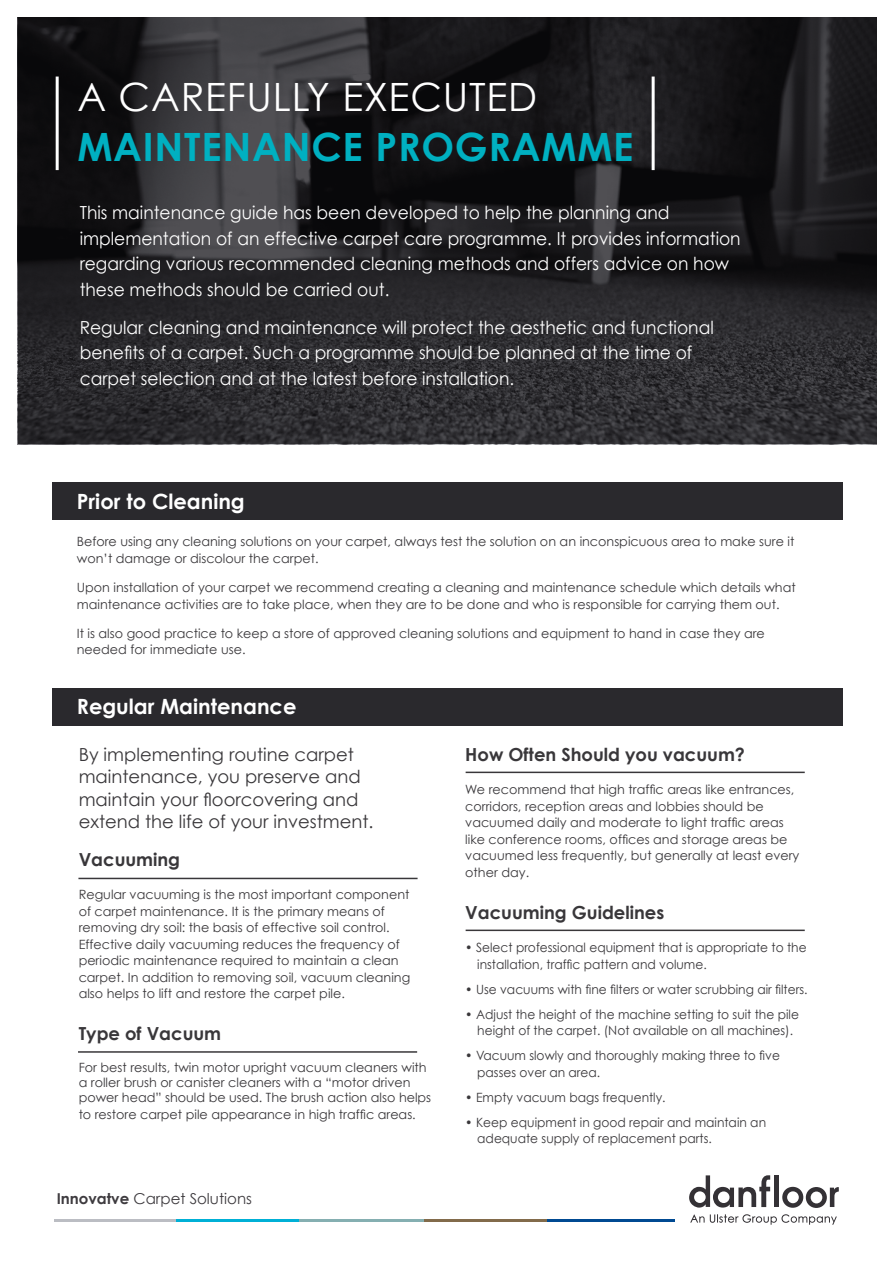
<style>
.page{position:relative;width:893px;height:1263px;background:#fff}
.page>*{position:absolute;margin:0;border:0;box-sizing:border-box;transform-origin:0 0}
.t1{font:700 39px "Century Gothic";letter-spacing:.02em;color:#00b0c1}
.t2{font:39px "Century Gothic";letter-spacing:.02em;color:#fff}
.t3{font:700 21px "Century Gothic";color:#fff}
.t4{font:18px/25.5px "Century Gothic";color:#fff;scale:.95 1}
.t5{font:18px/22.5px "Century Gothic";color:#39373a}
.t6{font:700 18px "Century Gothic";color:#39373a}
.t7{font:15px "Century Gothic";color:#3e3b3f}
.t8{font:12.75px/16.5px "Century Gothic";color:#39373a}
.t9{font:12.75px/16.5px "Century Gothic";color:#39373a;scale:.96 1}
.s1{font-weight:700}
</style>
<div class="page">
<div style="left:52px;top:482px;width:791px;height:38px;background:#2a292d"></div>
<div style="left:52px;top:688px;width:791px;height:38px;background:#2a292d"></div>
<hr style="left:175px;top:1219px;width:125px;height:3px;background:#00b0d6">
<hr style="left:54px;top:1219px;width:122px;height:3px;background:#bbbdc3">
<hr style="left:423px;top:1219px;width:124px;height:3px;background:#826b4b">
<hr style="left:299px;top:1219px;width:124px;height:3px;background:#85afb1">
<hr style="left:547px;top:1219px;width:127px;height:3px;background:#004a92">
<div style="left:774px;top:1175px;width:5px;height:32px;background:#343135"></div>
<svg style="left:782px;top:1187px;width:57px;height:21px"></svg>
<svg style="left:689px;top:1175px;width:81px;height:32px"></svg>
<svg style="left:690px;top:1214px;width:147px;height:11px"></svg>
<img style="left:18px;top:18px;width:858px;height:426px">
<hr style="left:652px;top:77px;width:3px;height:93px;background:#fff">
<hr style="left:56px;top:77px;width:3px;height:93px;background:#fff">
<hr style="left:78px;top:878px;width:340px;height:1px;background:#39373a">
<hr style="left:466px;top:772px;width:339px;height:1px;background:#39373a">
<hr style="left:466px;top:929px;width:339px;height:2px;background:#39373a">
<hr style="left:78px;top:1051px;width:339px;height:2px;background:#39373a">
<h1 class="t2" style="left:77px;top:74px;width:461px">A CAREFULLY EXECUTED</h1>
<h1 class="t1" style="left:77px;top:122px;width:558px">MAINTENANCE PROGRAMME</h1>
<p class="t4" style="left:80px;top:200px;width:697px">This maintenance guide has been developed to help the planning and implementation of an effective carpet care programme. It provides information regarding various recommended cleaning methods and offers advice on how these methods should be carried out.</p>
<h3 class="t4" style="left:80px;top:314px;width:669px">Regular cleaning and maintenance will protect the aesthetic and functional benefits of a carpet. Such a programme should be planned at the time of carpet selection and at the latest before installation.</h3>
<h2 class="t3" style="left:77px;top:488px;width:169px">Prior to Cleaning</h2>
<p class="t8" style="left:77px;top:533px;width:719px">Before using any cleaning solutions on your carpet, always test the solution on an inconspicuous area to make sure it won’t damage or discolour the carpet.</p>
<p class="t8" style="left:77px;top:579px;width:720px">Upon installation of your carpet we recommend creating a cleaning and maintenance schedule which details what maintenance activities are to take place, when they are to be done and who is responsible for carrying them out.</p>
<p class="t8" style="left:77px;top:625px;width:689px">It is also good practice to keep a store of approved cleaning solutions and equipment to hand in case they are needed for immediate use.</p>
<h2 class="t3" style="left:77px;top:693px;width:221px">Regular Maintenance</h2>
<h3 class="t5" style="left:79px;top:743px;width:296px">By implementing routine carpet maintenance, you preserve and maintain your floorcovering and extend the life of your investment.</h3>
<h3 class="t6" style="left:79px;top:848px;width:103px">Vacuuming</h3>
<p class="t8" style="left:79px;top:886px;width:333px">Regular vacuuming is the most important component of carpet maintenance. It is the primary means of removing dry soil: the basis of effective soil control.<br>Effective daily vacuuming reduces the frequency of periodic maintenance required to maintain a clean carpet. In addition to removing soil, vacuum cleaning also helps to lift and restore the carpet pile.</p>
<h3 class="t6" style="left:79px;top:1022px;width:144px">Type of Vacuum</h3>
<p class="t8" style="left:79px;top:1060px;width:354px;line-height:15px">For best results, twin motor upright vacuum cleaners with a roller brush or canister cleaners with a “motor driven power head” should be used. The brush action also helps</p>
<p class="t8" style="left:79px;top:1106px;width:339px">to restore carpet pile appearance in high traffic areas.</p>
<p class="t7" style="left:57px;top:1189px;width:197px"><span class="s1">Innovatve</span> Carpet Solutions</p>
<h3 class="t6" style="left:465px;top:743px;width:281px">How Often Should you vacuum?</h3>
<p class="t8" style="left:465px;top:781px;width:336px">We recommend that high traffic areas like entrances, corridors, reception areas and lobbies should be vacuumed daily and moderate to light traffic areas like conference rooms, offices and storage areas be vacuumed less frequently, but generally at least every other day.</p>
<h3 class="t6" style="left:465px;top:901px;width:201px">Vacuuming Guidelines</h3>
<p class="t9" style="left:477px;top:939px;width:345px;text-indent:-12px">• Select professional equipment that is appropriate to the installation, traffic pattern and volume.</p>
<p class="t9" style="left:465px;top:981px;width:358px">• Use vacuums with fine filters or water scrubbing air filters.</p>
<p class="t9" style="left:465px;top:1006px;width:349px;text-align:center">• Adjust the height of the machine setting to suit the pile height of the carpet. (Not available on all machines).</p>
<p class="t9" style="left:477px;top:1047px;width:317px;text-indent:-12px">• Vacuum slowly and thoroughly making three to five passes over an area.</p>
<p class="t9" style="left:465px;top:1089px;width:210px">• Empty vacuum bags frequently.</p>
<p class="t9" style="left:477px;top:1114px;width:302px;text-indent:-12px">• Keep equipment in good repair and maintain an adequate supply of replacement parts.</p>
</div>
